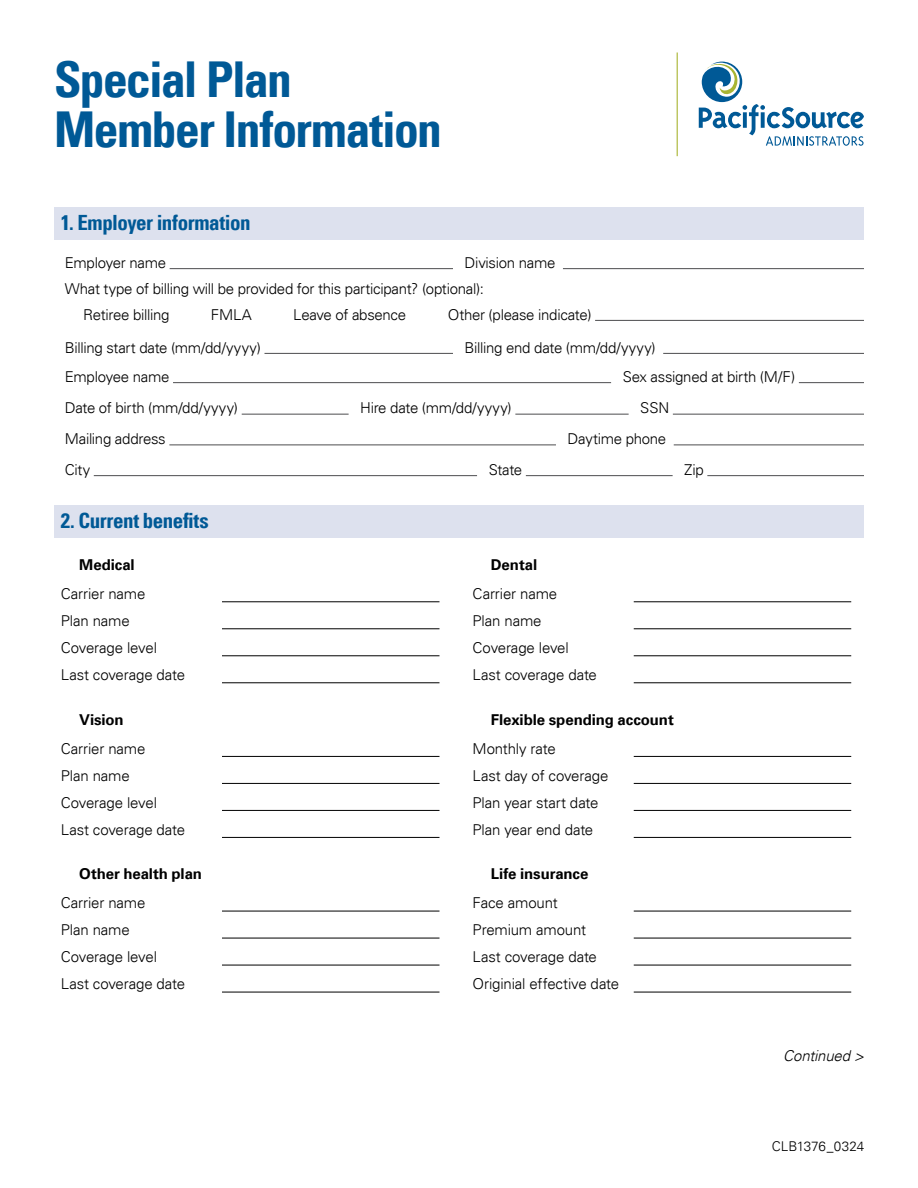
<style>
.page{position:relative;width:918px;height:1188px;background:#fff}
.page>*{position:absolute;margin:0;border:0;box-sizing:border-box;transform-origin:0 0}
.t1{font:700 condensed 49.5px/49.5px "Univers LT";letter-spacing:-.03em;color:#005996}
.t2{font:700 condensed 21px "Univers LT";letter-spacing:-.02em;color:#005996}
.t3{font:300 15px "Univers LT";letter-spacing:-.015em;color:#000}
.t4{font:700 15px "Univers LT";letter-spacing:-.005em;color:#000}
.t5{font:italic 300 15px "Univers LT";letter-spacing:-.01em;color:#000}
.t6{font:300 13.5px "Univers LT";color:#000}
</style>
<div class="page">
<svg style="left:699px;top:62px;width:165px;height:84px"></svg>
<div style="left:54px;top:207px;width:810px;height:33px;background:#dde1ee"></div>
<hr style="left:170px;top:268px;width:283px;height:1px;background:#4d4d4f">
<hr style="left:563px;top:268px;width:301px;height:1px;background:#4d4d4f">
<hr style="left:595px;top:320px;width:269px;height:1px;background:#4d4d4f">
<hr style="left:264px;top:353px;width:189px;height:1px;background:#4d4d4f">
<hr style="left:663px;top:353px;width:201px;height:1px;background:#4d4d4f">
<hr style="left:173px;top:382px;width:438px;height:1px;background:#4d4d4f">
<hr style="left:799px;top:382px;width:65px;height:1px;background:#4d4d4f">
<hr style="left:242px;top:414px;width:107px;height:1px;background:#4d4d4f">
<hr style="left:515px;top:414px;width:114px;height:1px;background:#4d4d4f">
<hr style="left:673px;top:414px;width:191px;height:1px;background:#4d4d4f">
<hr style="left:169px;top:445px;width:387px;height:1px;background:#4d4d4f">
<hr style="left:674px;top:445px;width:190px;height:1px;background:#4d4d4f">
<hr style="left:94px;top:475px;width:383px;height:1px;background:#4d4d4f">
<hr style="left:526px;top:475px;width:147px;height:1px;background:#4d4d4f">
<hr style="left:707px;top:475px;width:157px;height:1px;background:#4d4d4f">
<div style="left:54px;top:505px;width:810px;height:32px;background:#dde1ee"></div>
<hr style="left:222px;top:601px;width:217px;height:1px;background:#000">
<hr style="left:634px;top:601px;width:217px;height:1px;background:#000">
<hr style="left:222px;top:628px;width:217px;height:1px;background:#000">
<hr style="left:634px;top:628px;width:217px;height:1px;background:#000">
<hr style="left:222px;top:655px;width:217px;height:1px;background:#000">
<hr style="left:634px;top:655px;width:217px;height:1px;background:#000">
<hr style="left:222px;top:682px;width:217px;height:1px;background:#000">
<hr style="left:634px;top:682px;width:217px;height:1px;background:#000">
<hr style="left:222px;top:756px;width:217px;height:1px;background:#000">
<hr style="left:634px;top:756px;width:217px;height:1px;background:#000">
<hr style="left:222px;top:783px;width:217px;height:1px;background:#000">
<hr style="left:634px;top:783px;width:217px;height:1px;background:#000">
<hr style="left:222px;top:810px;width:217px;height:1px;background:#000">
<hr style="left:634px;top:810px;width:217px;height:1px;background:#000">
<hr style="left:222px;top:837px;width:217px;height:1px;background:#000">
<hr style="left:634px;top:837px;width:217px;height:1px;background:#000">
<hr style="left:222px;top:911px;width:217px;height:1px;background:#000">
<hr style="left:634px;top:911px;width:217px;height:1px;background:#000">
<hr style="left:222px;top:938px;width:217px;height:1px;background:#000">
<hr style="left:634px;top:938px;width:217px;height:1px;background:#000">
<hr style="left:222px;top:965px;width:217px;height:1px;background:#000">
<hr style="left:634px;top:965px;width:217px;height:1px;background:#000">
<hr style="left:222px;top:992px;width:217px;height:1px;background:#000">
<hr style="left:634px;top:992px;width:217px;height:1px;background:#000">
<hr style="left:677px;top:52px;width:1px;height:104px;background:#a9b533">
<h1 class="t1" style="left:54px;top:55px;width:390px">Special Plan<br>Member Information</h1>
<h2 class="t2" style="left:61px;top:210px;width:191px">1. Employer information</h2>
<p class="t3" style="left:65px;top:254px;width:103px">Employer name</p>
<p class="t3" style="left:465px;top:254px;width:92px">Division name</p>
<p class="t3" style="left:65px;top:280px;width:421px">What type of billing will be provided for this participant? (optional):</p>
<p class="t3" style="left:83px;top:305px;width:88px">Retiree billing</p>
<p class="t3" style="left:211px;top:305px;width:42px">FMLA</p>
<p class="t3" style="left:293px;top:305px;width:114px">Leave of absence</p>
<p class="t3" style="left:448px;top:305px;width:145px">Other (please indicate)</p>
<p class="t3" style="left:65px;top:338px;width:198px">Billing start date (mm/dd/yyyy)</p>
<p class="t3" style="left:465px;top:338px;width:193px">Billing end date (mm/dd/yyyy)</p>
<p class="t3" style="left:65px;top:368px;width:106px">Employee name</p>
<p class="t3" style="left:623px;top:368px;width:174px">Sex assigned at birth (M/F)</p>
<p class="t3" style="left:65px;top:399px;width:175px">Date of birth (mm/dd/yyyy)</p>
<p class="t3" style="left:360px;top:399px;width:153px">Hire date (mm/dd/yyyy)</p>
<p class="t3" style="left:640px;top:399px;width:31px">SSN</p>
<p class="t3" style="left:65px;top:430px;width:103px">Mailing address</p>
<p class="t3" style="left:568px;top:430px;width:100px">Daytime phone</p>
<p class="t3" style="left:65px;top:461px;width:27px">City</p>
<p class="t3" style="left:489px;top:461px;width:35px">State</p>
<p class="t3" style="left:684px;top:461px;width:21px">Zip</p>
<h2 class="t2" style="left:61px;top:508px;width:149px">2. Current benefits</h2>
<p class="t4" style="left:79px;top:556px;width:57px">Medical</p>
<p class="t4" style="left:491px;top:556px;width:48px">Dental</p>
<p class="t3" style="left:61px;top:585px;width:86px">Carrier name</p>
<p class="t3" style="left:472px;top:585px;width:86px">Carrier name</p>
<p class="t3" style="left:61px;top:612px;width:71px">Plan name</p>
<p class="t3" style="left:472px;top:612px;width:71px">Plan name</p>
<p class="t3" style="left:61px;top:639px;width:98px">Coverage level</p>
<p class="t3" style="left:472px;top:639px;width:98px">Coverage level</p>
<p class="t3" style="left:61px;top:666px;width:126px">Last coverage date</p>
<p class="t3" style="left:472px;top:666px;width:126px">Last coverage date</p>
<p class="t4" style="left:79px;top:711px;width:46px">Vision</p>
<p class="t4" style="left:491px;top:711px;width:184px">Flexible spending account</p>
<p class="t3" style="left:61px;top:739px;width:86px">Carrier name</p>
<p class="t3" style="left:472px;top:739px;width:85px">Monthly rate</p>
<p class="t3" style="left:61px;top:766px;width:71px">Plan name</p>
<p class="t3" style="left:472px;top:766px;width:137px">Last day of coverage</p>
<p class="t3" style="left:61px;top:793px;width:98px">Coverage level</p>
<p class="t3" style="left:472px;top:793px;width:128px">Plan year start date</p>
<p class="t3" style="left:61px;top:820px;width:126px">Last coverage date</p>
<p class="t3" style="left:472px;top:820px;width:122px">Plan year end date</p>
<p class="t4" style="left:79px;top:865px;width:124px">Other health plan</p>
<p class="t4" style="left:491px;top:865px;width:99px">Life insurance</p>
<p class="t3" style="left:61px;top:894px;width:86px">Carrier name</p>
<p class="t3" style="left:472px;top:894px;width:87px">Face amount</p>
<p class="t3" style="left:61px;top:921px;width:71px">Plan name</p>
<p class="t3" style="left:472px;top:921px;width:115px">Premium amount</p>
<p class="t3" style="left:61px;top:948px;width:98px">Coverage level</p>
<p class="t3" style="left:472px;top:948px;width:126px">Last coverage date</p>
<p class="t3" style="left:61px;top:975px;width:126px">Last coverage date</p>
<p class="t3" style="left:472px;top:975px;width:148px">Originial effective date</p>
<p class="t5" style="left:783px;top:1047px;width:82px">Continued &gt;</p>
<p class="t6" style="left:772px;top:1138px;width:94px">CLB1376_0324</p>
</div>
